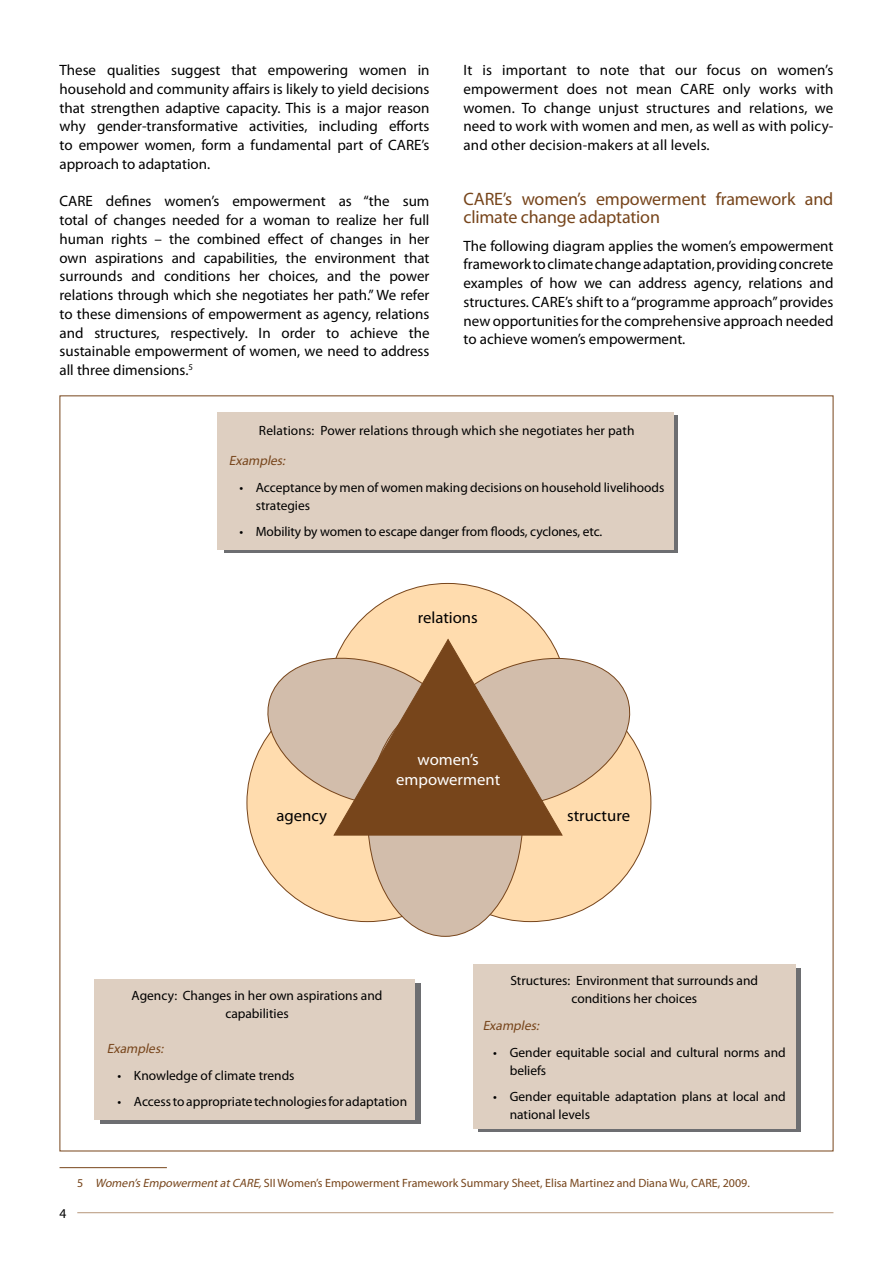
<style>
.page{position:relative;width:893px;height:1263px;background:#fff}
.page>*{position:absolute;margin:0;border:0;box-sizing:border-box;transform-origin:0 0}
.t1{font:18px/18.8px "Myriad Pro";letter-spacing:-.01em;color:#77451b}
.t2{font:16.35px "Myriad Pro";color:#000}
.t3{font:16.35px/19.6px "Myriad Pro";color:#fff;text-align:center}
.t4{font:15px/18.8px "Myriad Pro";color:#000;text-align:justify}
.t5{font:13.5px/18px "Myriad Pro";color:#000}
.t6{font:italic 13.5px "Myriad Pro";color:#77451b}
.t7{font:12px "Myriad Pro";color:#77451b}
.s1{font-style:italic}
</style>
<div class="page">
<hr style="left:77px;top:1212px;width:756px;height:1px;background:#b7967a">
<div style="left:327px;top:583px;width:241px;height:238px;background:#ffdcae;border-radius:50%"></div>
<div style="left:247px;top:684px;width:241px;height:237px;background:#ffdcae;border-radius:50%"></div>
<div style="left:410px;top:684px;width:241px;height:237px;background:#ffdcae;border-radius:50%"></div>
<svg style="left:246px;top:632px;width:105px;height:199px"></svg>
<svg style="left:545px;top:633px;width:107px;height:198px"></svg>
<div style="left:368px;top:701px;width:155px;height:235px;background:#d2bdab;border-radius:50%"></div>
<svg style="left:333px;top:638px;width:230px;height:198px;background:#aa8563"></svg>
<div style="left:224px;top:415px;width:454px;height:138px;background:#6d6e71"></div>
<div style="left:217px;top:412px;width:456px;height:138px;background:#decfc1"></div>
<div style="left:100px;top:983px;width:320px;height:140px;background:#6d6e71"></div>
<div style="left:95px;top:979px;width:320px;height:141px;background:#decfc1"></div>
<div style="left:478px;top:968px;width:323px;height:164px;background:#6d6e71"></div>
<div style="left:473px;top:964px;width:322px;height:165px;background:#decfc1"></div>
<hr style="left:60px;top:1167px;width:107px;height:1px;background:#77451b">
<p class="t4" style="left:60px;top:60px;width:371px">These qualities suggest that empowering women in household and community affairs is likely to yield decisions that strengthen adaptive capacity. This is a major reason why gender-transformative activities, including efforts to empower women, form a fundamental part of CARE’s approach to adaptation.</p>
<p class="t4" style="left:60px;top:192px;width:371px">CARE defines women’s empowerment as “the sum total of changes needed for a woman to realize her full human rights – the combined effect of changes in her own aspirations and capabilities, the environment that surrounds and conditions her choices, and the power relations through which she negotiates her path.” We refer to these dimensions of empowerment as agency, relations and structures, respectively. In order to achieve the sustainable empowerment of women, we need to address all three dimensions.<sup>5</sup></p>
<p class="t4" style="left:463px;top:60px;width:371px">It is important to note that our focus on women’s empowerment does not mean CARE only works with women. To change unjust structures and relations, we need to work with women and men, as well as with policy&shy;and other decision-makers at all levels.</p>
<p class="t1" style="left:463px;top:189px;width:371px">CARE’s women’s empowerment framework and climate change adaptation</p>
<p class="t4" style="left:463px;top:236px;width:371px">The following diagram applies the women’s empowerment framework to climate change adaptation, providing concrete examples of how we can address agency, relations and structures. CARE’s shift to a “programme approach” provides new opportunities for the comprehensive approach needed to achieve women’s empowerment.</p>
<p class="t5" style="left:259px;top:421px;width:377px">Relations: Power relations through which she negotiates her path</p>
<p class="t6" style="left:229px;top:453px;width:61px">Examples:</p>
<p class="t5" style="left:256px;top:478px;width:410px;text-indent:-17px">• Acceptance by men of women making decisions on household livelihoods strategies</p>
<p class="t5" style="left:239px;top:522px;width:364px">• Mobility by women to escape danger from floods, cyclones, etc.</p>
<p class="t2" style="left:418px;top:607px;width:62px">relations</p>
<p class="t3" style="left:396px;top:749px;width:105px">women’s empowerment</p>
<p class="t2" style="left:276px;top:806px;width:52px">agency</p>
<p class="t2" style="left:567px;top:806px;width:64px">structure</p>
<p class="t5" style="left:132px;top:986px;width:252px;text-align:center">Agency: Changes in her own aspirations and capabilities</p>
<p class="t6" style="left:107px;top:1040px;width:61px">Examples:</p>
<p class="t5" style="left:117px;top:1066px;width:179px">• Knowledge of climate trends</p>
<p class="t5" style="left:117px;top:1092px;width:291px">• Access to appropriate technologies for adaptation</p>
<p class="t5" style="left:510px;top:971px;width:249px;text-align:center">Structures: Environment that surrounds and conditions her choices</p>
<p class="t6" style="left:483px;top:1017px;width:61px">Examples:</p>
<p class="t5" style="left:510px;top:1043px;width:278px;text-indent:-17px">• Gender equitable social and cultural norms and beliefs</p>
<p class="t5" style="left:510px;top:1088px;width:278px;text-indent:-17px">• Gender equitable adaptation plans at local and national levels</p>
<p class="t5" style="left:60px;top:1204px;width:8px">4</p>
<p class="t7" style="left:77px;top:1176px;width:674px">5 <span class="s1">Women’sEmpowermentatCARE,</span>SII Women’s Empowerment Framework Summary Sheet, Elisa Martinez and Diana Wu, CARE, 2009.</p>
</div>
